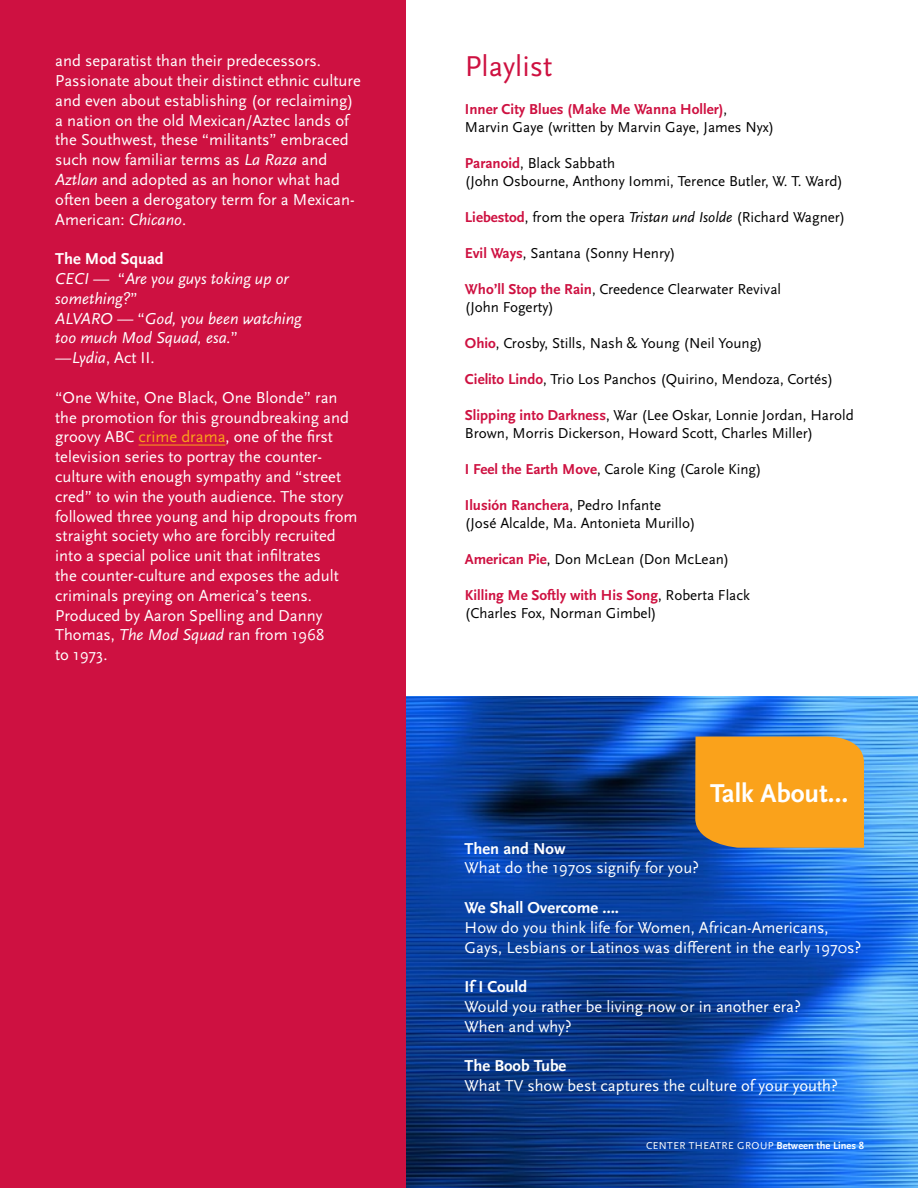
<style>
.page{position:relative;width:918px;height:1188px;background:#fff}
.page>*{position:absolute;margin:0;border:0;box-sizing:border-box;transform-origin:0 0}
.t1{font:30px "Scala Sans Pro";color:#ce1141}
.t2{font:700 27px "Scala Sans Pro";color:#fff}
.t3{font:16.5px/19.8px "Scala Sans Pro";color:#fff}
.t4{font:italic 16.5px/19.8px "Scala Sans Pro";color:#fff}
.t5{font:700 16.5px "Scala Sans Pro";color:#fff}
.t6{font:15px/18px "Scala Sans Pro";color:#000}
.t7{font:10.5px "Scala Sans Pro";letter-spacing:.04em;color:#fff}
.s1{font-style:italic}
.s2{font-weight:700;font-style:normal}
.s3{font-style:normal}
.s4{color:#faa21b}
.s5{font-weight:700;color:#ce1141}
.s6{font-weight:700}
</style>
<div class="page">
<img style="left:406px;top:696px;width:512px;height:492px">
<div style="left:695px;top:735px;width:169px;height:113px;background:#faa21b"></div>
<div style="left:0;top:0;width:406px;height:1188px;background:#ce1141"></div>
<hr style="left:139px;top:445px;width:87px;height:1px;background:#faa21b">
<p class="t3" style="left:55px;top:51px;width:307px">and separatist than their predecessors.<br>Passionate about their distinct ethnic culture and even about establishing (or reclaiming) a nation on the old Mexican/Aztec lands of the Southwest, these “militants” embraced such now familiar terms as <span class="s1">La Raza</span> and <span class="s1">Aztlan</span> and adopted as an honor what had often been a derogatory term for a Mexican-American: <span class="s1">Chicano</span>.</p>
<p class="t4" style="left:55px;top:249px;width:248px"><span class="s2">The Mod Squad<br></span>CECI — <span class="s3">“</span>Are you guys toking up or something?<span class="s3">”<br></span>ALVARO — <span class="s3">“</span>God, you been watching too much Mod Squad, esa.<span class="s3">”<br></span>—Lydia<span class="s3">, Act II.</span></p>
<p class="t3" style="left:55px;top:387px;width:304px">“One White, One Black, One Blonde” ran the promotion for this groundbreaking and groovy ABC <span class="s4">crime drama</span>, one of the first television series to portray the counter&shy;culture with enough sympathy and “street cred” to win the youth audience. The story followed three young and hip dropouts from straight society who are forcibly recruited into a special police unit that infiltrates<br>the counter-culture and exposes the adult criminals preying on America’s teens.<br>Produced by Aaron Spelling and Danny Thomas, <span class="s1">The Mod Squad</span> ran from 1968<br>to 1973.</p>
<h1 class="t1" style="left:465px;top:48px;width:89px">Playlist</h1>
<p class="t6" style="left:465px;top:100px;width:311px"><span class="s5">Inner City Blues (Make Me Wanna Holler)</span>,<br>Marvin Gaye (written by Marvin Gaye, James Nyx)</p>
<p class="t6" style="left:465px;top:154px;width:380px"><span class="s5">Paranoid</span>, Black Sabbath<br>(John Osbourne, Anthony Iommi, Terence Butler, W. T. Ward)</p>
<p class="t6" style="left:465px;top:208px;width:382px"><span class="s5">Liebestod</span>, from the opera <span class="s1">Tristan und Isolde</span> (Richard Wagner)</p>
<p class="t6" style="left:465px;top:244px;width:212px"><span class="s5">Evil Ways</span>, Santana (Sonny H enry)</p>
<p class="t6" style="left:465px;top:280px;width:318px"><span class="s5">Who’ll Stop the Rain</span>, Creedence Clearwater Revival (John Fogerty)</p>
<p class="t6" style="left:465px;top:334px;width:299px"><span class="s5">Ohio</span>, Crosby, Stills, N ash &amp; Young (Neil Young)</p>
<p class="t6" style="left:465px;top:370px;width:370px"><span class="s5">Cielito Lindo</span>, Trio Los Panchos (Quirino, Mendoza, Cortés)</p>
<p class="t6" style="left:465px;top:406px;width:390px"><span class="s5">Slipping into Darkness</span>, War (Lee Oskar, Lonnie Jordan, H arold<br>Brown, Morris Dickerson, H oward Scott, Charles Miller)</p>
<p class="t6" style="left:465px;top:460px;width:298px"><span class="s5">I Feel the Earth Move</span>, Carole King (Carole King)</p>
<p class="t6" style="left:465px;top:496px;width:232px"><span class="s5">Ilusión Ranchera</span>, Pedro Infante (José Alcalde, Ma. Antonieta Murillo)</p>
<p class="t6" style="left:465px;top:550px;width:266px"><span class="s5">American Pie</span>, Don McLean (Don McLean)</p>
<p class="t6" style="left:465px;top:586px;width:287px"><span class="s5">Killing Me Softly with His Song</span>, Roberta Flack (Charles Fox, N orman Gimbel)</p>
<h2 class="t2" style="left:710px;top:777px;width:139px">Talk About…</h2>
<p class="t5" style="left:465px;top:838px;width:103px">Then and Now</p>
<p class="t3" style="left:465px;top:858px;width:236px">What do the 1970s signify for you?</p>
<p class="t5" style="left:465px;top:898px;width:156px">We Shall Overcome ….</p>
<p class="t3" style="left:465px;top:918px;width:398px">How do you think life for Women, African-Americans,<br>Gays, Lesbians or Latinos was different in the early 1970s?</p>
<p class="t5" style="left:465px;top:977px;width:64px">If I Could</p>
<p class="t3" style="left:465px;top:997px;width:338px">Would you rather be living now or in another era?<br>When and why?</p>
<p class="t5" style="left:465px;top:1056px;width:103px">The Boob Tube</p>
<p class="t3" style="left:465px;top:1076px;width:375px">What TV show best captures the culture of your youth?</p>
<p class="t7" style="left:646px;top:1139px;width:219px">Center Theat re Group <span class="s6">Between the Lines 8</span></p>
</div>
